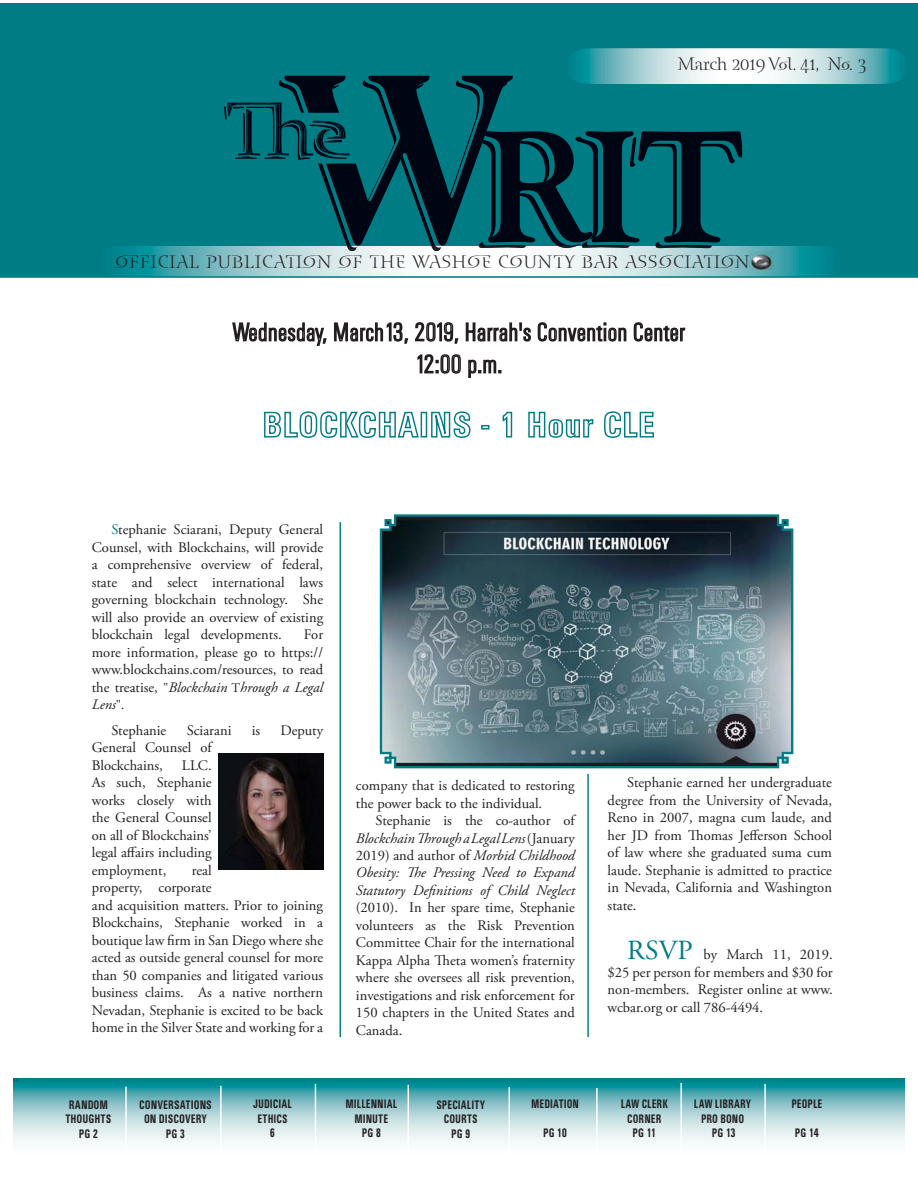
<style>
.page{position:relative;width:918px;height:1188px;background:#fff}
.page>*{position:absolute;margin:0;border:0;box-sizing:border-box;transform-origin:0 0}
.t1{font:17.55px "Blue Island Std";letter-spacing:.05em;color:#231f20;scale:.95 1}
.t2{font:17.55px "Blue Island Std";color:#231f20;scale:.92 1}
.t3{font:14.55px/17.5px "Adobe Garamond Pro";color:#231f20;text-align:justify}
.t4{font:italic 14.55px/17.5px "Adobe Garamond Pro";color:#231f20;text-align:justify}
.t5{font:12.75px/14.5px "Univers Bold Cond DTC";color:#231f20;text-align:center;scale:.8 1}
.t6{font:12.75px/14.5px "Univers Bold Cond DTC";color:#231f20;text-align:center;scale:.82 1}
.t7{font:11.7px "Adobe Garamond Pro";color:#231f20;scale:.8 1}
.s1{color:#007c85}
.s2{font-size:13.05px}
.s3{font-style:italic}
.s4{font-style:normal}
.s5{font-size:27.75px;color:#007c85}
</style>
<div class="page">
<div style="left:0;top:4px;width:918px;height:274px;background:#007c85"></div>
<svg style="left:13px;top:1078px;width:892px;height:65px;background:#90c7cc"></svg>
<hr style="left:125px;top:1087px;width:2px;height:70px;background:#fff">
<hr style="left:315px;top:1084px;width:1px;height:70px;background:#fff">
<hr style="left:596px;top:1088px;width:2px;height:70px;background:#fff">
<hr style="left:680px;top:1083px;width:2px;height:70px;background:#fff">
<hr style="left:764px;top:1084px;width:2px;height:70px;background:#fff">
<hr style="left:509px;top:1087px;width:1px;height:70px;background:#fff">
<hr style="left:408px;top:1085px;width:1px;height:70px;background:#fff">
<svg style="left:97px;top:48px;width:812px;height:228px;background:#1e7a83"></svg>
<hr style="left:220px;top:1086px;width:2px;height:70px;background:#fff">
<svg style="left:633px;top:322px;width:53px;height:20px"></svg>
<svg style="left:232px;top:322px;width:395px;height:56px"></svg>
<svg style="left:264px;top:411px;width:226px;height:27px"></svg>
<svg style="left:502px;top:411px;width:11px;height:27px"></svg>
<svg style="left:528px;top:411px;width:66px;height:27px"></svg>
<svg style="left:604px;top:411px;width:50px;height:27px"></svg>
<hr style="left:587px;top:774px;width:2px;height:263px;background:#007c85">
<hr style="left:340px;top:522px;width:1px;height:515px;background:#007c85">
<svg style="left:379px;top:514px;width:415px;height:255px;background:#546d77"></svg>
<img style="left:218px;top:753px;width:105px;height:117px">
<p class="t2" style="left:678px;top:54px;width:207px">March 2019 Vol. 41, No. 3</p>
<p class="t1" style="left:115px;top:252px;width:669px">OFFICIAL PUBLICATION OF THE WASHOE COUNTY BAR ASSOCIATION</p>
<p class="t7" style="left:13px;top:1078px;width:9px">``</p>
<p class="t3" style="left:92px;top:522px;width:233px;text-indent:20px"><span class="s1">S</span>tephanie Sciarani, Deputy General Counsel, with Blockchains, will provide a comprehensive overview of federal, state and select international laws governing blockchain technology. She will also provide an overview of existing blockchain legal developments.</p>
<p class="t3" style="left:92px;top:627px;width:233px;text-indent:212px">For more information, please go to https:// www.blockchains.com/resources, to read the treatise, <span class="s2">"</span><span class="s3">Blockchain</span> <span class="s2">T</span><span class="s3">hrough a Legal Lens</span><span class="s2">".</span></p>
<p class="t3" style="left:111px;top:723px;width:56px">Stephanie</p>
<p class="t3" style="left:187px;top:723px;width:46px">Sciarani</p>
<p class="t3" style="left:252px;top:723px;width:10px">is</p>
<p class="t3" style="left:280px;top:723px;width:44px">Deputy</p>
<p class="t3" style="left:92px;top:740px;width:121px">General Counsel of<br>Blockchains,</p>
<p class="t3" style="left:92px;top:758px;width:121px;text-indent:90px">LLC.<br>As such, Stephanie works closely with the General Counsel on all of Blockchains’ legal affairs including employment,</p>
<p class="t3" style="left:92px;top:862px;width:233px;text-align:left;text-indent:100px">real<br>property, corporate<br>and acquisition matters. Prior to joining Blockchains, Stephanie worked in a boutique law firm in San Diego where she acted as outside general counsel for more than 50 companies and litigated various business claims. As a native northern Nevadan, Stephanie is excited to be back home in the Silver State and working for a</p>
<p class="t3" style="left:356px;top:778px;width:220px">company that is dedicated to restoring the power back to the individual.</p>
<p class="t4" style="left:356px;top:813px;width:220px;text-indent:20px"><span class="s4">Stephanie is the co-author of </span>Blockchain Through a Legal Lens <span class="s4">(January 2019) and author of</span> Morbid Childhood Obesity: The Pressing Need to Expand Statutory Definitions of Child Neglect</p>
<p class="t3" style="left:356px;top:900px;width:220px">(2010). In her spare time, Stephanie volunteers as the Risk Prevention Committee Chair for the international Kappa Alpha Theta women’s fraternity where she oversees all risk prevention, investigations and risk enforcement for 150 chapters in the United States and Canada.</p>
<p class="t3" style="left:608px;top:775px;width:226px;text-indent:20px">Stephanie earned her undergraduate degree from the University of Nevada, Reno in 2007, magna cum laude, and her JD from Thomas Jefferson School of law where she graduated suma cum laude. Stephanie is admitted to practice in Nevada, California and Washington state.</p>
<p class="t3" style="left:608px;top:947px;width:227px;text-indent:20px"><span class="s5">RSVP</span> by March 11, 2019. $25 per person for members and $30 for non-members. Register online at www. wcbar.org or call 786-4494.</p>
<p class="t6" style="left:65px;top:1098px;width:58px">RANDOM<br>THOUGHTS<br>PG 2</p>
<p class="t6" style="left:139px;top:1098px;width:90px">CONVERSATIONS<br>ON DISCOVERY<br>PG 3</p>
<p class="t5" style="left:253px;top:1098px;width:50px">JUDICIAL<br>ETHICS<br>6</p>
<p class="t5" style="left:791px;top:1098px;width:40px">PEOPLE</p>
<p class="t5" style="left:346px;top:1098px;width:66px">MILLENNIAL<br>MINUTE<br>PG 8</p>
<p class="t5" style="left:531px;top:1098px;width:61px">MEDIATION</p>
<p class="t5" style="left:621px;top:1098px;width:61px">LAW CLERK<br>CORNER<br>PG 11</p>
<p class="t5" style="left:694px;top:1098px;width:73px">LAW LIBRARY<br>PRO BONO<br>PG 13</p>
<p class="t5" style="left:436px;top:1098px;width:62px">SPECIALITY<br>COURTS<br>PG 9</p>
<p class="t6" style="left:543px;top:1127px;width:31px">PG 10</p>
<p class="t6" style="left:795px;top:1127px;width:31px">PG 14</p>
</div>
